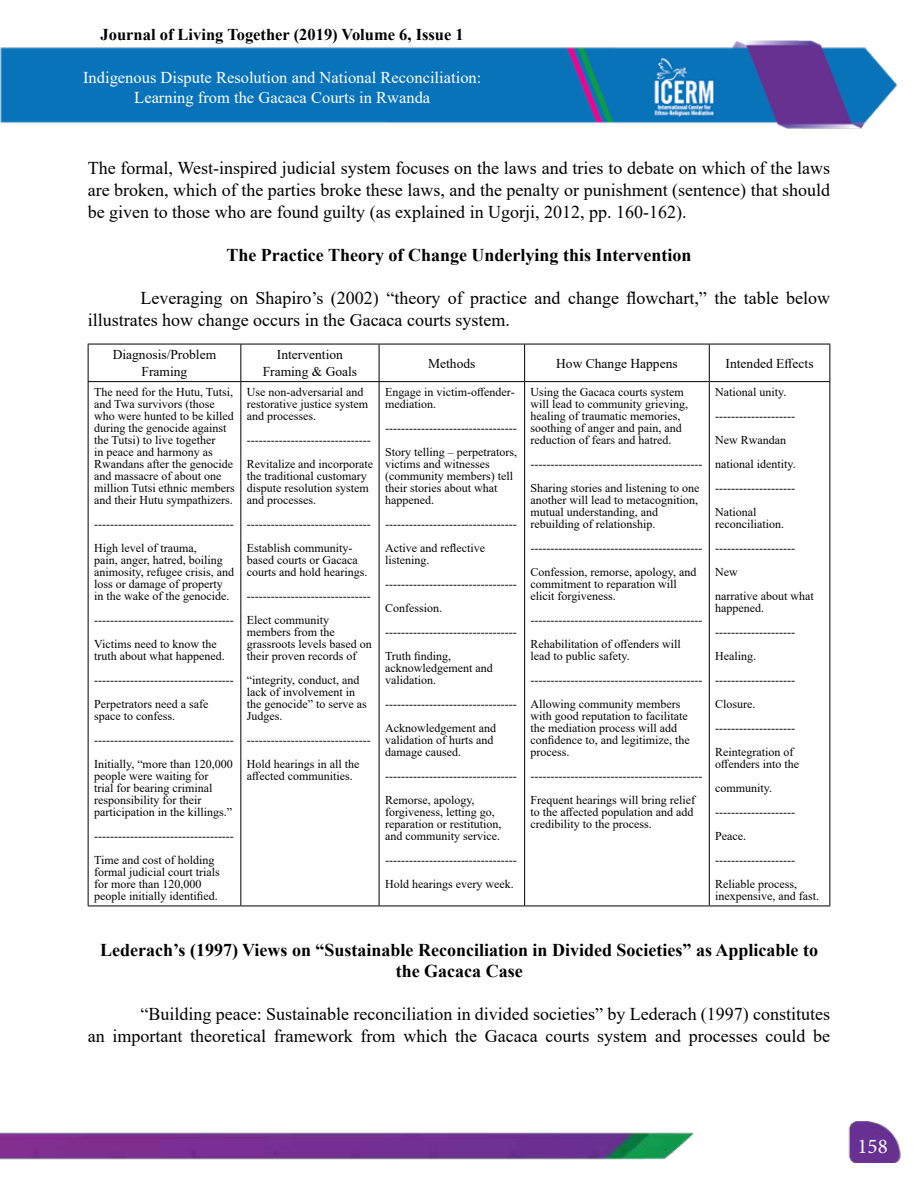
<style>
.page{position:relative;width:918px;height:1188px;background:#fff}
.page>*{position:absolute;margin:0;border:0;box-sizing:border-box;transform-origin:0 0}
.t1{font:21px "Minion Pro";color:#fff}
.t2{font:18px/21.6px "Times New Roman";color:#000;text-align:justify}
.t3{font:700 18px/21.6px "Times New Roman";color:#000;text-align:center}
.t4{font:16.5px/19.8px "Times New Roman";color:#fff;text-align:center}
.t5{font:700 16.5px "Times New Roman";color:#000}
.t6{font:13.5px/16.2px "Times New Roman";color:#000;text-align:center}
.t7{font:12px/12px "Times New Roman";color:#000}
</style>
<div class="page">
<img style="left:0;top:1121px;width:901px;height:42px">
<img style="left:0;top:41px;width:898px;height:88px">
<hr style="left:88px;top:344px;width:153px;height:1px;background:#000">
<hr style="left:88px;top:344px;width:1px;height:37px;background:#000">
<hr style="left:241px;top:344px;width:138px;height:1px;background:#000">
<hr style="left:240px;top:344px;width:1px;height:37px;background:#000">
<hr style="left:379px;top:344px;width:146px;height:1px;background:#000">
<hr style="left:379px;top:344px;width:1px;height:37px;background:#000">
<hr style="left:525px;top:344px;width:184px;height:1px;background:#000">
<hr style="left:524px;top:344px;width:1px;height:37px;background:#000">
<hr style="left:709px;top:344px;width:121px;height:1px;background:#000">
<hr style="left:709px;top:344px;width:1px;height:37px;background:#000">
<hr style="left:830px;top:344px;width:1px;height:37px;background:#000">
<hr style="left:88px;top:381px;width:153px;height:1px;background:#000">
<hr style="left:88px;top:382px;width:1px;height:524px;background:#000">
<hr style="left:241px;top:381px;width:138px;height:1px;background:#000">
<hr style="left:240px;top:382px;width:1px;height:524px;background:#000">
<hr style="left:379px;top:381px;width:146px;height:1px;background:#000">
<hr style="left:379px;top:382px;width:1px;height:524px;background:#000">
<hr style="left:525px;top:381px;width:184px;height:1px;background:#000">
<hr style="left:524px;top:382px;width:1px;height:524px;background:#000">
<hr style="left:709px;top:381px;width:121px;height:1px;background:#000">
<hr style="left:709px;top:382px;width:1px;height:524px;background:#000">
<hr style="left:830px;top:382px;width:1px;height:524px;background:#000">
<hr style="left:88px;top:906px;width:153px;height:1px;background:#000">
<hr style="left:241px;top:906px;width:138px;height:1px;background:#000">
<hr style="left:379px;top:906px;width:146px;height:1px;background:#000">
<hr style="left:525px;top:906px;width:184px;height:1px;background:#000">
<hr style="left:709px;top:906px;width:121px;height:1px;background:#000">
<h3 class="t5" style="left:101px;top:23px;width:365px">Journal of Living Together (2019) Volume 6, Issue 1</h3>
<h3 class="t4" style="left:83px;top:67px;width:400px">Indigenous Dispute Resolution and National Reconciliation:<br>Learning from the Gacaca Courts in Rwanda</h3>
<p class="t2" style="left:88px;top:157px;width:744px">The formal, West-inspired judicial system focuses on the laws and tries to debate on which of the laws are broken, which of the parties broke these laws, and the penalty or punishment (sentence) that should be given to those who are found guilty (as explained in Ugorji, 2012, pp. 160-162).</p>
<h2 class="t3" style="left:226px;top:244px;width:467px">The Practice Theory of Change Underlying this Intervention</h2>
<h2 class="t2" style="left:88px;top:287px;width:744px;text-indent:53px">Leveraging on Shapiro’s (2002) “theory of practice and change flowchart,” the table below illustrates how change occurs in the Gacaca courts system.</h2>
<p class="t6" style="left:113px;top:346px;width:105px">Diagnosis/Problem<br>Framing</p>
<p class="t6" style="left:263px;top:346px;width:96px">Intervention<br>Framing &amp; Goals</p>
<p class="t6" style="left:428px;top:354px;width:49px">Methods</p>
<p class="t6" style="left:556px;top:354px;width:123px">How Change Happens</p>
<p class="t6" style="left:726px;top:354px;width:90px">Intended Effects</p>
<p class="t7" style="left:94px;top:386px;width:142px">The need for the Hutu, Tutsi, and Twa survivors (those who were hunted to be killed during the genocide against the Tutsi) to live together<br>in peace and harmony as<br>Rwandans after the genocide and massacre of about one million Tutsi ethnic members and their Hutu sympathizers.</p>
<p class="t7" style="left:94px;top:512px;width:141px;line-height:24px">-----------------------------------<br>High level of trauma,</p>
<p class="t7" style="left:94px;top:554px;width:142px">pain, anger, hatred, boiling animosity, refugee crisis, and loss or damage of property in the wake of the genocide.</p>
<p class="t7" style="left:94px;top:608px;width:141px;line-height:24px">-----------------------------------<br>Victims need to know the</p>
<p class="t7" style="left:94px;top:644px;width:141px;line-height:24px">truth about what happened. -----------------------------------<br>Perpetrators need a safe</p>
<p class="t7" style="left:94px;top:704px;width:141px;line-height:24px">space to confess. -----------------------------------<br>Initially, “more than 120,000</p>
<p class="t7" style="left:94px;top:770px;width:139px">people were waiting for<br>trial for bearing criminal responsibility for their participation in the killings.”</p>
<p class="t7" style="left:94px;top:824px;width:141px;line-height:24px">-----------------------------------<br>Time and cost of holding</p>
<p class="t7" style="left:94px;top:866px;width:127px">formal judicial court trials for more than 120,000 people initially identified.</p>
<p class="t7" style="left:385px;top:386px;width:131px">Engage in victim-offender&shy;mediation.</p>
<p class="t7" style="left:385px;top:416px;width:133px;line-height:24px">---------------------------------<br>Story telling – perpetrators,</p>
<p class="t7" style="left:385px;top:458px;width:129px">victims and witnesses (community members) tell their stories about what happened.</p>
<p class="t7" style="left:385px;top:512px;width:133px;line-height:24px">---------------------------------<br>Active and reflective</p>
<p class="t7" style="left:385px;top:548px;width:133px;line-height:24px">listening. ---------------------------------<br>Confession. ---------------------------------<br>Truth finding,</p>
<p class="t7" style="left:385px;top:662px;width:109px">acknowledgement and validation.</p>
<p class="t7" style="left:385px;top:692px;width:133px;line-height:24px">---------------------------------<br>Acknowledgement and</p>
<p class="t7" style="left:385px;top:734px;width:110px">validation of hurts and damage caused.</p>
<p class="t7" style="left:385px;top:764px;width:133px;line-height:24px">---------------------------------<br>Remorse, apology,</p>
<p class="t7" style="left:385px;top:806px;width:118px">forgiveness, letting go, reparation or restitution, and community service.</p>
<p class="t7" style="left:385px;top:848px;width:133px;line-height:24px">---------------------------------<br>Hold hearings every week.</p>
<p class="t7" style="left:531px;top:386px;width:159px">Using the Gacaca courts system will lead to community grieving, healing of traumatic memories, soothing of anger and pain, and reduction of fears and hatred.</p>
<p class="t7" style="left:531px;top:452px;width:173px;line-height:24px">-------------------------------------------<br>Sharing stories and listening to one</p>
<p class="t7" style="left:531px;top:494px;width:169px">another will lead to metacognition, mutual understanding, and rebuilding of relationship.</p>
<p class="t7" style="left:531px;top:536px;width:173px;line-height:24px">-------------------------------------------<br>Confession, remorse, apology, and</p>
<p class="t7" style="left:531px;top:578px;width:148px">commitment to reparation will elicit forgiveness.</p>
<p class="t7" style="left:531px;top:608px;width:173px;line-height:24px">-------------------------------------------<br>Rehabilitation of offenders will</p>
<p class="t7" style="left:531px;top:644px;width:173px;line-height:24px">lead to public safety. -------------------------------------------<br>Allowing community members</p>
<p class="t7" style="left:531px;top:710px;width:161px">with good reputation to facilitate the mediation process will add confidence to, and legitimize, the process.</p>
<p class="t7" style="left:531px;top:764px;width:173px;line-height:24px">-------------------------------------------<br>Frequent hearings will bring relief</p>
<p class="t7" style="left:531px;top:806px;width:164px">to the affected population and add credibility to the process.</p>
<p class="t7" style="left:715px;top:380px;width:82px;line-height:24px">National unity. --------------------<br>New Rwandan national identity. --------------------<br>National</p>
<p class="t7" style="left:715px;top:512px;width:100px;line-height:24px">reconciliation. --------------------<br>New<br>narrative about what</p>
<p class="t7" style="left:715px;top:596px;width:81px;line-height:24px">happened. --------------------<br>Healing. --------------------<br>Closure. --------------------<br>Reintegration of</p>
<p class="t7" style="left:715px;top:752px;width:85px;line-height:24px">offenders into the community. --------------------<br>Peace. --------------------<br>Reliable process,</p>
<p class="t7" style="left:715px;top:890px;width:105px">inexpensive, and fast.</p>
<p class="t7" style="left:247px;top:386px;width:123px">Use non-adversarial and restorative justice system and processes.</p>
<p class="t7" style="left:247px;top:428px;width:128px;line-height:24px">-------------------------------<br>Revitalize and incorporate</p>
<p class="t7" style="left:247px;top:470px;width:124px">the traditional customary dispute resolution system and processes.</p>
<p class="t7" style="left:247px;top:512px;width:125px;line-height:24px">-------------------------------<br>Establish community-</p>
<p class="t7" style="left:247px;top:554px;width:122px">based courts or Gacaca courts and hold hearings.</p>
<p class="t7" style="left:247px;top:584px;width:125px;line-height:24px">-------------------------------<br>Elect community</p>
<p class="t7" style="left:247px;top:626px;width:126px">members from the grassroots levels based on their proven records of</p>
<p class="t7" style="left:247px;top:674px;width:121px">“integrity, conduct, and lack of involvement in the genocide” to serve as<br>Judges.</p>
<p class="t7" style="left:247px;top:728px;width:125px;line-height:24px">-------------------------------<br>Hold hearings in all the</p>
<p class="t7" style="left:247px;top:770px;width:107px">affected communities.</p>
<h2 class="t3" style="left:100px;top:938px;width:719px">Lederach’s (1997) Views on “Sustainable Reconciliation in Divided Societies” as Applicable to the Gacaca Case</h2>
<h2 class="t2" style="left:88px;top:1003px;width:744px;text-align:right">“Building peace: Sustainable reconciliation in divided societies” by Lederach (1997) constitutes<br>an important theoretical framework from which the Gacaca courts system and processes could be</h2>
<h1 class="t1" style="left:858px;top:1132px;width:32px">158</h1>
</div>
